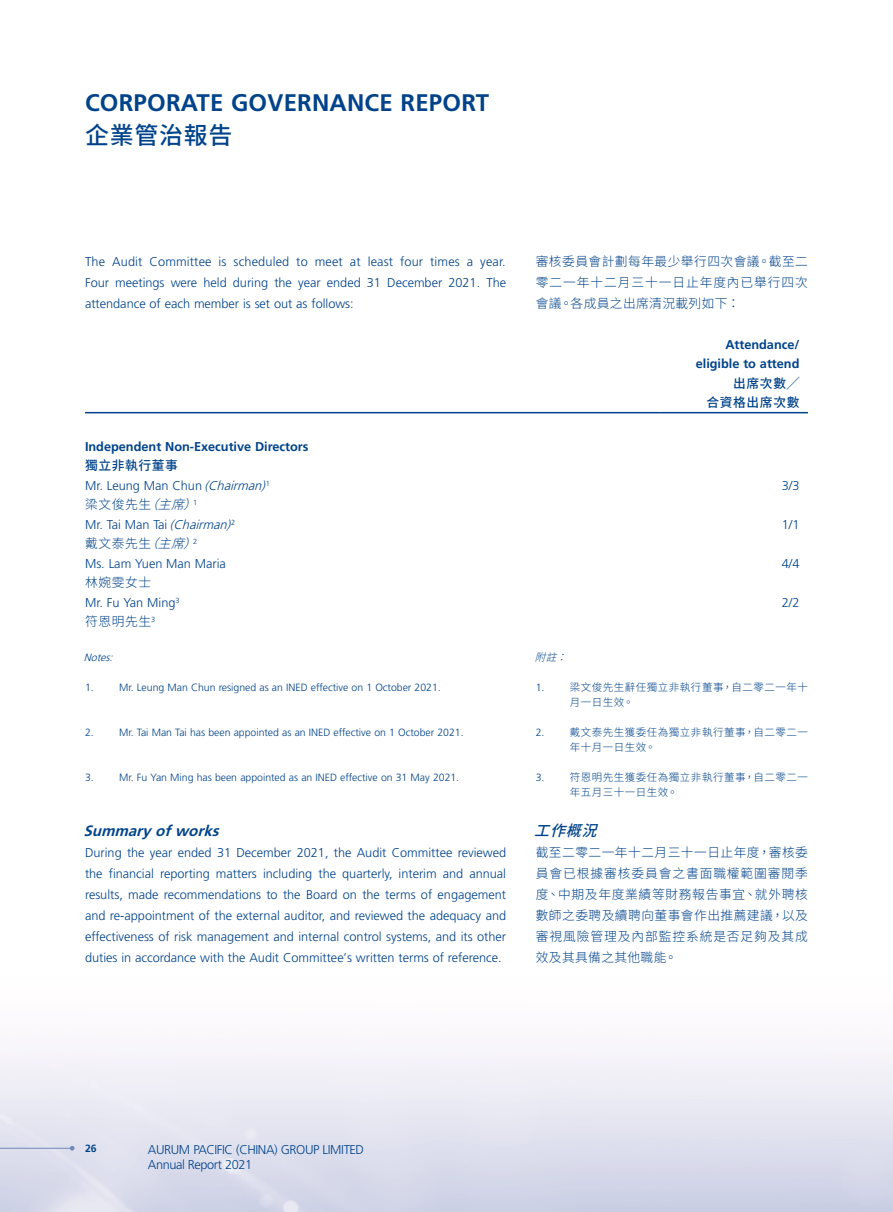
<style>
.page{position:relative;width:893px;height:1212px;background:#fff}
.page>*{position:absolute;margin:0;border:0;box-sizing:border-box;transform-origin:0 0}
.t1{font:700 24px "Frutiger LT Std";letter-spacing:.01em;color:#00438a}
.t2{font:500 24px "Source Han Sans TC";letter-spacing:.03em;color:#00438a}
.Heading_2{font:italic 700 15px "Frutiger LT Std";color:#00438a}
.C_Heading_2{font:italic 500 15px "Source Han Sans TC";color:#00438a}
.Body_Text{font:300 12.75px/21px "Frutiger LT Std";color:#00438a;text-align:justify}
.C_Body_Text{font:300 12.75px/21px "Source Han Sans TC";letter-spacing:.035em;color:#00438a;text-align:justify}
.Body_Text-2{font:700 12.75px "Frutiger LT Std";color:#00438a}
.Body_Text-3{font:300 12.75px/15px "Frutiger LT Std";letter-spacing:-.03em;color:#00438a}
.Body_Text-4{font:300 12.75px "Source Han Sans TC";letter-spacing:.05em;color:#00438a}
.Body_Text-5{font:500 12.75px "Source Han Sans TC";letter-spacing:.05em;color:#00438a}
.Notes{font:300 10.5px "Frutiger LT Std";color:#00438a}
.C_Notes{font:300 10.5px/15px "Source Han Sans TC";letter-spacing:.05em;color:#00438a}
.C_Notes-2{font:300 10.5px "Frutiger LT Std";color:#00438a}
.Notes-2{font:italic 300 10.5px "Frutiger LT Std";color:#00438a}
.C_Notes-3{font:italic 300 10.5px "Source Han Sans TC";color:#00438a}
.t3{font:700 10.5px "Frutiger LT Std";color:#00438a}
.s1{font-style:italic}
</style>
<div class="page">
<svg style="left:70px;top:1146px;width:5px;height:4px"></svg>
<hr style="left:0;top:1148px;width:73px;height:1px;background:#7488b9">
<hr style="left:85px;top:412px;width:574px;height:1px;background:#00438a">
<hr style="left:659px;top:412px;width:149px;height:1px;background:#00438a">
<h1 class="t1" style="left:85px;top:89px;width:406px">CORPORATE GOVERNANCE REPORT</h1>
<h1 class="t2" style="left:85px;top:121px;width:149px">企業管治報告</h1>
<p class="Body_Text" style="left:85px;top:252px;width:423px">The Audit Committee is scheduled to meet at least four times a year.<br>Four meetings were held during the year ended 31 December 2021. The attendance of each member is set out as follows:</p>
<p class="C_Body_Text" style="left:536px;top:251px;width:274px">審核委員會計劃每年最少舉行四次會議。截至二零二一年十二月三十一日止年度內已舉行四次會議。各成員之出席清況載列如下：</p>
<p class="Body_Text-2" style="left:725px;top:337px;width:76px">Attendance/</p>
<p class="Body_Text-2" style="left:696px;top:356px;width:105px">eligible to attend</p>
<p class="Body_Text-5" style="left:733px;top:376px;width:68px">出席次數╱</p>
<p class="Body_Text-5" style="left:706px;top:395px;width:94px">合資格出席次數</p>
<p class="Body_Text-2" style="left:85px;top:439px;width:225px">Independent Non-Executive Directors</p>
<p class="Body_Text-5" style="left:85px;top:458px;width:94px">獨立非執行董事</p>
<p class="Body_Text" style="left:85px;top:475px;width:186px">Mr. Leung Man Chun <span class="s1">(Chairman)</span><sup>1</sup></p>
<p class="Body_Text" style="left:782px;top:475px;width:19px">3/3</p>
<p class="Body_Text-4" style="left:85px;top:497px;width:122px">梁文俊先生<span class="s1">（主席）</span><sup>1</sup></p>
<p class="Body_Text" style="left:85px;top:514px;width:152px">M r . Ta i M a n Ta i <span class="s1">(Chairman)</span><sup>2</sup></p>
<p class="Body_Text" style="left:782px;top:514px;width:19px">1/1</p>
<p class="Body_Text-4" style="left:85px;top:536px;width:122px">戴文泰先生<span class="s1">（主席）</span><sup>2</sup></p>
<p class="Body_Text" style="left:85px;top:553px;width:142px">Ms. Lam Yuen Man Maria</p>
<p class="Body_Text" style="left:782px;top:553px;width:19px">4/4</p>
<p class="Body_Text-4" style="left:85px;top:575px;width:68px">林婉雯女士</p>
<p class="Body_Text" style="left:85px;top:592px;width:96px">Mr. Fu Yan Ming<sup>3</sup></p>
<p class="Body_Text" style="left:782px;top:592px;width:19px">2/2</p>
<p class="Body_Text-4" style="left:85px;top:614px;width:72px">符恩明先生<sup>3</sup></p>
<p class="Notes-2" style="left:84px;top:651px;width:33px">Notes:</p>
<p class="Notes" style="left:85px;top:681px;width:10px">1.</p>
<p class="Notes" style="left:119px;top:681px;width:323px">Mr. Leung Man Chun resigned as an INED effective on 1 October 2021.</p>
<p class="Notes" style="left:85px;top:726px;width:10px">2.</p>
<p class="Notes" style="left:119px;top:726px;width:346px">Mr. Tai Man Tai has been appointed as an INED effective on 1 October 2021.</p>
<p class="Notes" style="left:85px;top:771px;width:10px">3.</p>
<p class="Notes" style="left:119px;top:771px;width:342px">Mr. Fu Yan Ming has been appointed as an INED effective on 31 May 2021.</p>
<p class="C_Notes-3" style="left:535px;top:651px;width:42px">附註：</p>
<p class="C_Notes-2" style="left:536px;top:681px;width:10px">1.</p>
<p class="C_Notes" style="left:570px;top:680px;width:240px">梁文俊先生辭任獨立非執行董事，自二零二一年十月一日生效。</p>
<p class="C_Notes-2" style="left:536px;top:726px;width:10px">2.</p>
<p class="C_Notes" style="left:570px;top:725px;width:240px">戴文泰先生獲委任為獨立非執行董事，自二零二一年十月一日生效。</p>
<p class="C_Notes-2" style="left:536px;top:771px;width:10px">3.</p>
<p class="C_Notes" style="left:570px;top:770px;width:240px">符恩明先生獲委任為獨立非執行董事，自二零二一年五月三十一日生效。</p>
<p class="C_Heading_2" style="left:534px;top:822px;width:75px">工作概況</p>
<p class="C_Body_Text" style="left:536px;top:842px;width:274px">截至二零二一年十二月三十一日止年度，審核委員會已根據審核委員會之書面職權範圍審閱季度、中期及年度業績等財務報告事宜、就外聘核數師之委聘及續聘向董事會作出推薦建議，以及審視風險管理及內部監控系統是否足夠及其成效及其具備之其他職能。</p>
<p class="Heading_2" style="left:84px;top:822px;width:141px">Summaryofworks</p>
<p class="Body_Text" style="left:85px;top:843px;width:423px">During the year ended 31 December 2021, the Audit Committee reviewed the financial reporting matters including the quarterly, interim and annual results, made recommendations to the Board on the terms of engagement and re-appointment of the external auditor, and reviewed the adequacy and effectiveness of risk management and internal control systems, and its other duties in accordance with the Audit Committee’s written terms of reference.</p>
<p class="t3" style="left:85px;top:1142px;width:13px">26</p>
<p class="Body_Text-3" style="left:148px;top:1142px;width:218px">AURUM PACIFIC (CHINA) GROUP LIMITED<br>Annual Report 2021</p>
</div>
